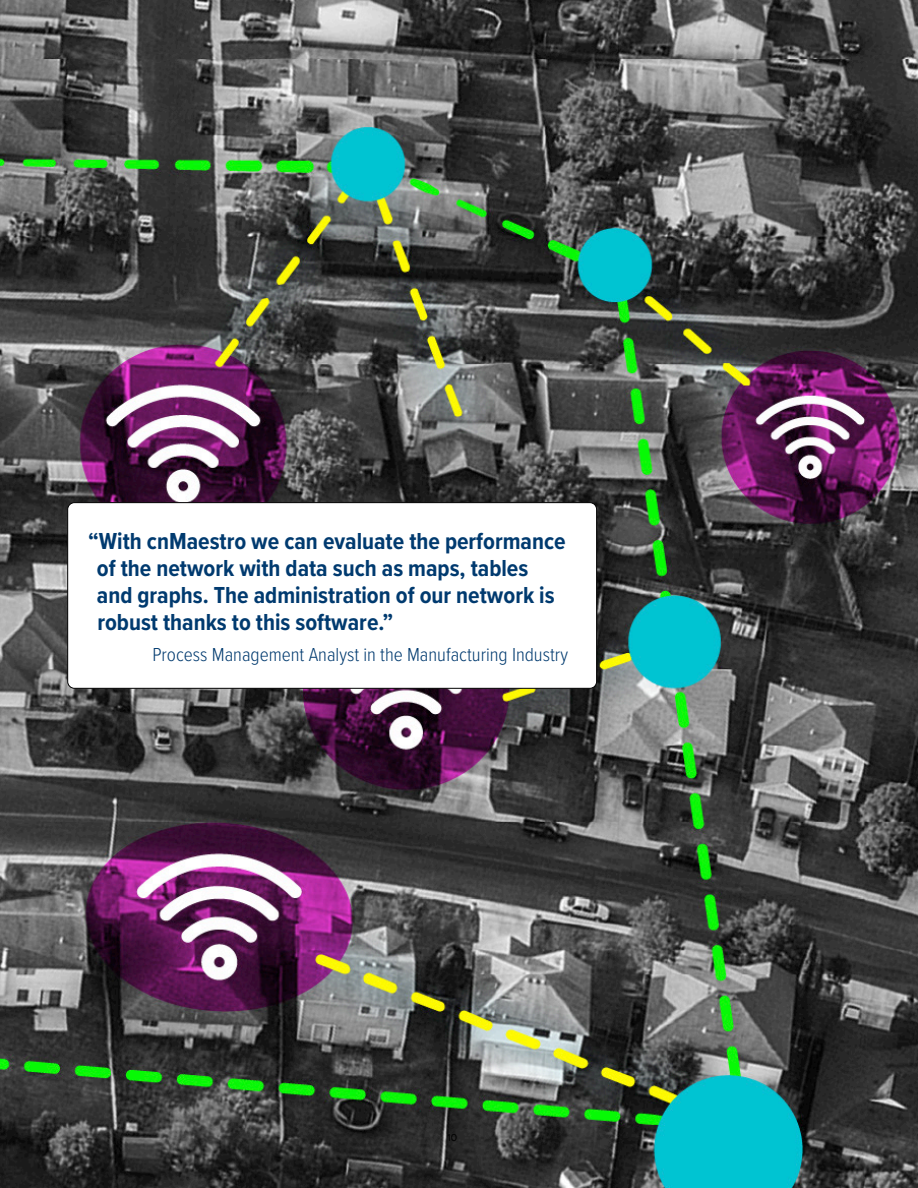
<style>
.page{position:relative;width:918px;height:1188px;background:#fff}
.page>*{position:absolute;margin:0;border:0;box-sizing:border-box;transform-origin:0 0}
.t1{font:700 24px/27px "Proxima Nova Cond";color:#003a6f}
.t2{font:300 19.5px "Proxima Nova Cond";color:#003a6f}
.t3{font:10.5px "Proxima Nova";color:#000}
</style>
<div class="page">
<img style="left:0;top:0;width:918px;height:1188px">
<div style="left:68px;top:503px;width:529px;height:185px;background:#fff;border-radius:7px"></div>
<div style="left:68px;top:502px;width:529px;height:187px;border:1px solid #000;border-radius:7px"></div>
<p class="t1" style="left:97px;top:527px;width:470px;text-indent:-9px">“With cnMaestro we can evaluate the performance of the network with data such as maps, tables and graphs. The administration of our network is robust thanks to this software.”</p>
<p class="t2" style="left:152px;top:640px;width:417px">Process Management Analyst in the Manufacturing Industry</p>
<p class="t3" style="left:447px;top:1130px;width:11px">10</p>
</div>
